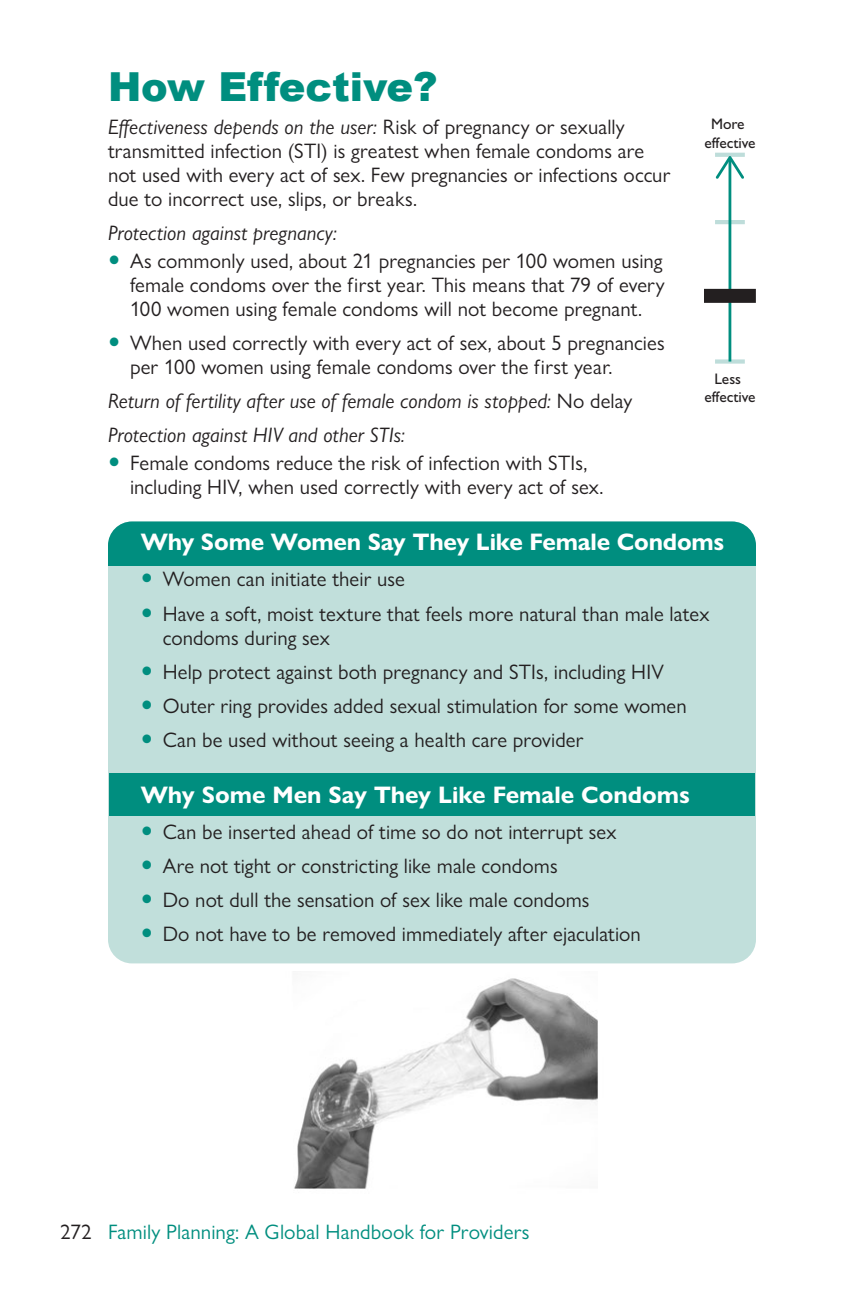
<style>
.page{position:relative;width:864px;height:1296px;background:#fff}
.page>*{position:absolute;margin:0;border:0;box-sizing:border-box;transform-origin:0 0}
.B_head{font:900 40px "Arial";color:#008e7f}
.t1{font:700 24px "Gill Sans Nova";letter-spacing:-.01em;color:#fff}
.reg_text_under_bulle{font:21px/24px "Gill Sans Nova";letter-spacing:.005em;color:#231f20}
.reg_text_under_bulle-2{font:italic 21px "Gill Sans Nova";letter-spacing:.005em;color:#231f20}
.t2{font:21px "Gill Sans Nova";letter-spacing:.005em;color:#008e7f}
.t3{font:15.4px/18.4px "Gill Sans";color:#231f20;text-align:center}
.s1{font-style:italic}
.s2{font-style:normal}
.s3{color:#231f20}
</style>
<div class="page">
<div style="left:108px;top:522px;width:648px;height:441px;background:#c1dfdb;border-radius:24px"></div>
<div style="left:108px;top:522px;width:648px;height:44px;background:#008e7f"></div>
<div style="left:109px;top:773px;width:646px;height:43px;background:#008e7f"></div>
<img style="left:294px;top:978px;width:304px;height:211px">
<hr style="left:715px;top:220px;width:30px;height:4px;background:#beddda">
<hr style="left:715px;top:153px;width:30px;height:4px;background:#beddda">
<div style="left:715px;top:359px;width:30px;height:5px;background:#beddda"></div>
<hr style="left:729px;top:159px;width:2px;height:203px;background:#008e7f">
<svg style="left:716px;top:156px;width:28px;height:23px"></svg>
<div style="left:704px;top:289px;width:52px;height:14px;background:#231f20"></div>
<p class="B_head" style="left:108px;top:57px;width:331px">How Effective?</p>
<p class="reg_text_under_bulle" style="left:108px;top:114px;width:564px"><span class="s1">Effectiveness depends on the user:</span> Risk of pregnancy or sexually transmitted infection (STI) is greatest when female condoms are not used with every act of sex. Few pregnancies or infections occur due to incorrect use, slips, or breaks.</p>
<p class="reg_text_under_bulle-2" style="left:108px;top:220px;width:231px">Protection against pregnancy:</p>
<p class="reg_text_under_bulle" style="left:130px;top:248px;width:536px;text-align:justify">As commonly used, about 21 pregnancies per 100 women using female condoms over the first year. This means that 79 of every 100 women using female condoms will not become pregnant.</p>
<p class="reg_text_under_bulle" style="left:130px;top:331px;width:536px">When used correctly with every act of sex, about 5 pregnancies per 100 women using female condoms over the first year.</p>
<p class="reg_text_under_bulle-2" style="left:108px;top:388px;width:526px">Return of fertility after use of female condom is stopped: <span class="s2">No delay</span></p>
<p class="reg_text_under_bulle-2" style="left:108px;top:422px;width:299px">Protection against HIV and other STIs:</p>
<p class="reg_text_under_bulle" style="left:130px;top:451px;width:475px">Female condoms reduce the risk of infection with STIs, including HIV, when used correctly with every act of sex.</p>
<p class="t1" style="left:141px;top:527px;width:585px">Why Some Women Say They Like Female Condoms</p>
<p class="reg_text_under_bulle" style="left:163px;top:567px;width:244px">Women can initiate their use</p>
<p class="reg_text_under_bulle" style="left:163px;top:601px;width:548px">Have a soft, moist texture that feels more natural than male latex condoms during sex</p>
<p class="reg_text_under_bulle" style="left:163px;top:659px;width:503px">Help protect against both pregnancy and STIs, including HIV</p>
<p class="reg_text_under_bulle" style="left:163px;top:693px;width:526px">Outer ring provides added sexual stimulation for some women</p>
<p class="reg_text_under_bulle" style="left:163px;top:728px;width:422px">Can be used without seeing a health care provider</p>
<p class="t1" style="left:141px;top:780px;width:551px">Why Some Men Say They Like Female Condoms</p>
<p class="reg_text_under_bulle" style="left:163px;top:820px;width:455px">Can be inserted ahead of time so do not interrupt sex</p>
<p class="reg_text_under_bulle" style="left:163px;top:854px;width:396px">Are not tight or constricting like male condoms</p>
<p class="reg_text_under_bulle" style="left:163px;top:888px;width:428px">Do not dull the sensation of sex like male condoms</p>
<p class="reg_text_under_bulle" style="left:163px;top:922px;width:480px">Do not have to be removed immediately after ejaculation</p>
<p class="t3" style="left:704px;top:115px;width:53px">More effective</p>
<p class="t3" style="left:704px;top:369px;width:53px">Less effective</p>
<p class="t2" style="left:60px;top:1219px;width:471px"><span class="s3">272</span> Family Planning: A Global Handbook for Providers</p>
</div>
